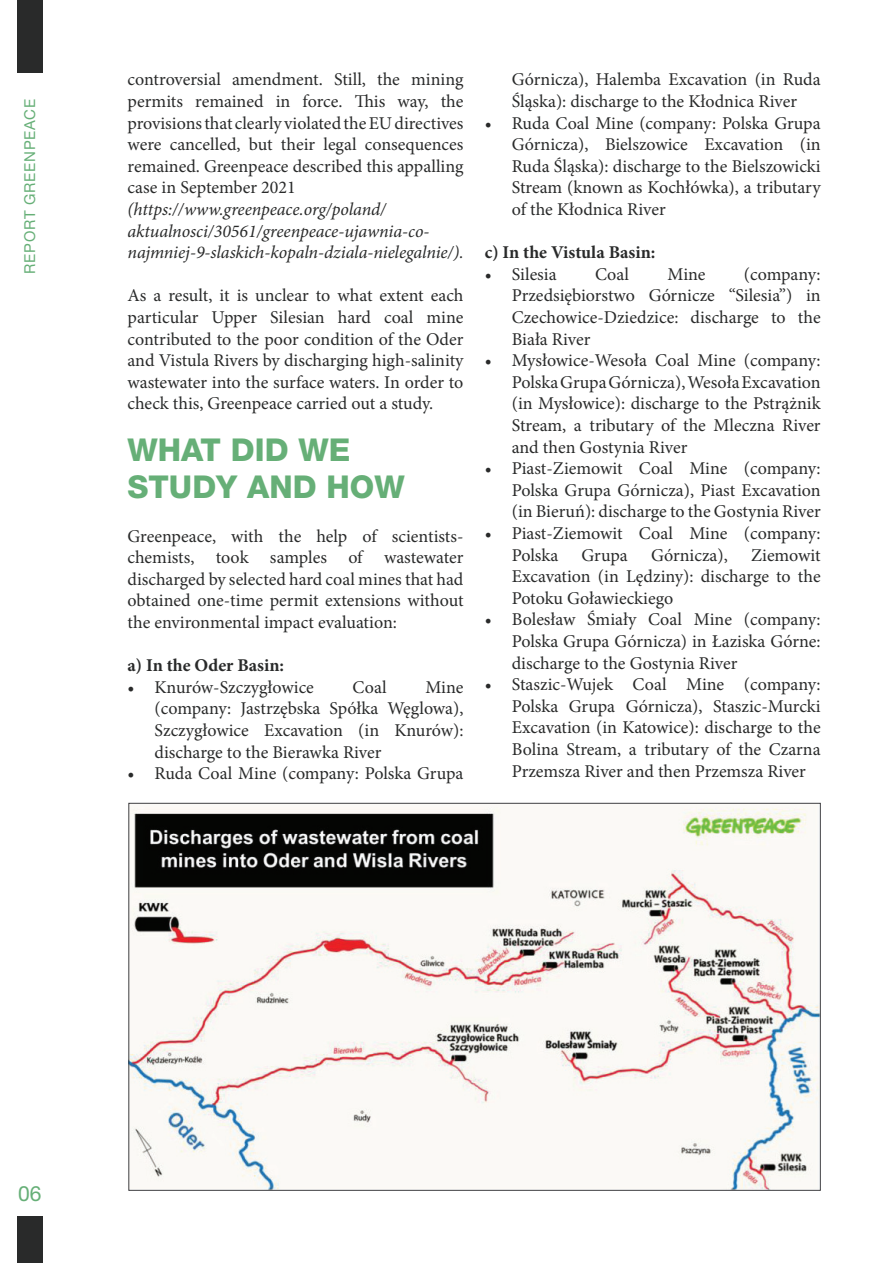
<style>
.page{position:relative;width:893px;height:1263px;background:#fff}
.page>*{position:absolute;margin:0;border:0;box-sizing:border-box;transform-origin:0 0}
.t1{font:800 31.5px/37.8px "Helvetica Neue LT Pro";color:#66af77}
.t2{font:21px "Helvetica Neue LT Pro";color:#66af77}
.t3{font:18px/21.6px "Minion Pro";color:#292a2a;text-align:justify}
.t4{font:italic 18px/21.6px "Minion Pro";letter-spacing:-.005em;color:#292a2a}
.t5{font:700 18px "Minion Pro";color:#292a2a}
.t6{font:15px "Helvetica Neue LT Pro";letter-spacing:.05em;color:#66af77}
</style>
<div class="page">
<hr style="left:892px;top:0;width:1px;height:1263px;background:#f5f3eb">
<img style="left:130px;top:807px;width:689px;height:382px">
<div style="left:17px;top:0;width:26px;height:72px;background:#292a2a"></div>
<div style="left:17px;top:1216px;width:26px;height:47px;background:#292a2a"></div>
<p class="t6" style="left:21px;top:274px;width:176px;rotate:-90deg">REPORT GREENPEACE</p>
<p class="t3" style="left:128px;top:69px;width:337px">controversial amendment. Still, the mining permits remained in force. This way, the provisions that clearly violated the EU directives were cancelled, but their legal consequences remained. Greenpeace described this appalling case in September 2021</p>
<p class="t4" style="left:128px;top:198px;width:338px">(https://www.greenpeace.org/poland/ aktualnosci/30561/greenpeace-ujawnia-co&shy;najmniej-9-slaskich-kopaln-dziala-nielegalnie/).</p>
<p class="t3" style="left:128px;top:285px;width:337px">As a result, it is unclear to what extent each particular Upper Silesian hard coal mine contributed to the poor condition of the Oder and Vistula Rivers by discharging high-salinity wastewater into the surface waters. In order to check this, Greenpeace carried out a study.</p>
<h1 class="t1" style="left:128px;top:430px;width:279px">WHAT DID WE<br>STUDY AND HOW</h1>
<p class="t3" style="left:128px;top:525px;width:337px">Greenpeace, with the help of scientists&shy;chemists, took samples of wastewater discharged by selected hard coal mines that had obtained one-time permit extensions without the environmental impact evaluation:</p>
<p class="t5" style="left:128px;top:653px;width:158px">a) In the Oder Basin:</p>
<p class="t3" style="left:128px;top:676px;width:188px">• Knurów-Szczygłowice</p>
<p class="t3" style="left:353px;top:676px;width:36px">Coal</p>
<p class="t3" style="left:155px;top:676px;width:310px;text-indent:271px">Mine (company: Jastrzębska Spółka Węglowa), Szczygłowice Excavation (in Knurów): discharge to the Bierawka River</p>
<p class="t3" style="left:128px;top:763px;width:337px">• Ruda Coal Mine (company: Polska Grupa</p>
<p class="t3" style="left:512px;top:69px;width:310px">Górnicza), Halemba Excavation (in Ruda<br>Śląska): discharge to the Kłodnica River</p>
<p class="t3" style="left:512px;top:112px;width:310px;text-indent:-27px">• Ruda Coal Mine (company: Polska Grupa Górnicza), Bielszowice Excavation (in Ruda Śląska): discharge to the Bielszowicki Stream (known as Kochłówka), a tributary of the Kłodnica River</p>
<p class="t5" style="left:485px;top:240px;width:172px">c) In the Vistula Basin:</p>
<p class="t3" style="left:485px;top:263px;width:73px">• Silesia</p>
<p class="t3" style="left:595px;top:263px;width:36px">Coal</p>
<p class="t3" style="left:667px;top:263px;width:40px">Mine</p>
<p class="t3" style="left:512px;top:263px;width:310px;text-indent:232px">(company:<br>Przedsiębiorstwo Górnicze “Silesia”) in Czechowice-Dziedzice: discharge to the Biała River</p>
<p class="t3" style="left:512px;top:350px;width:310px;text-indent:-27px">• Mysłowice-Wesoła Coal Mine (company:<br>Polska Grupa Górnicza), Wesoła Excavation (in Mysłowice): discharge to the Pstrążnik Stream, a tributary of the Mleczna River and then Gostynia River</p>
<p class="t3" style="left:512px;top:458px;width:310px;text-indent:-27px">• Piast-Ziemowit Coal Mine (company:<br>Polska Grupa Górnicza), Piast Excavation (in Bieruń): discharge to the Gostynia River</p>
<p class="t3" style="left:512px;top:523px;width:310px;text-indent:-27px">• Piast-Ziemowit Coal Mine (company:<br>Polska</p>
<p class="t3" style="left:581px;top:544px;width:48px">Grupa</p>
<p class="t3" style="left:651px;top:544px;width:78px">Górnicza),</p>
<p class="t3" style="left:512px;top:544px;width:310px;text-indent:239px">Ziemowit Excavation (in Lędziny): discharge to the Potoku Goławieckiego</p>
<p class="t3" style="left:512px;top:609px;width:310px;text-indent:-27px">• Bolesław Śmiały Coal Mine (company:<br>Polska Grupa Górnicza) in Łaziska Górne: discharge to the Gostynia River</p>
<p class="t3" style="left:512px;top:674px;width:310px;text-indent:-27px">• Staszic-Wujek Coal Mine (company:<br>Polska Grupa Górnicza), Staszic-Murcki Excavation (in Katowice): discharge to the Bolina Stream, a tributary of the Czarna Przemsza River and then Przemsza River</p>
<p class="t2" style="left:18px;top:1181px;width:25px">06</p>
</div>
